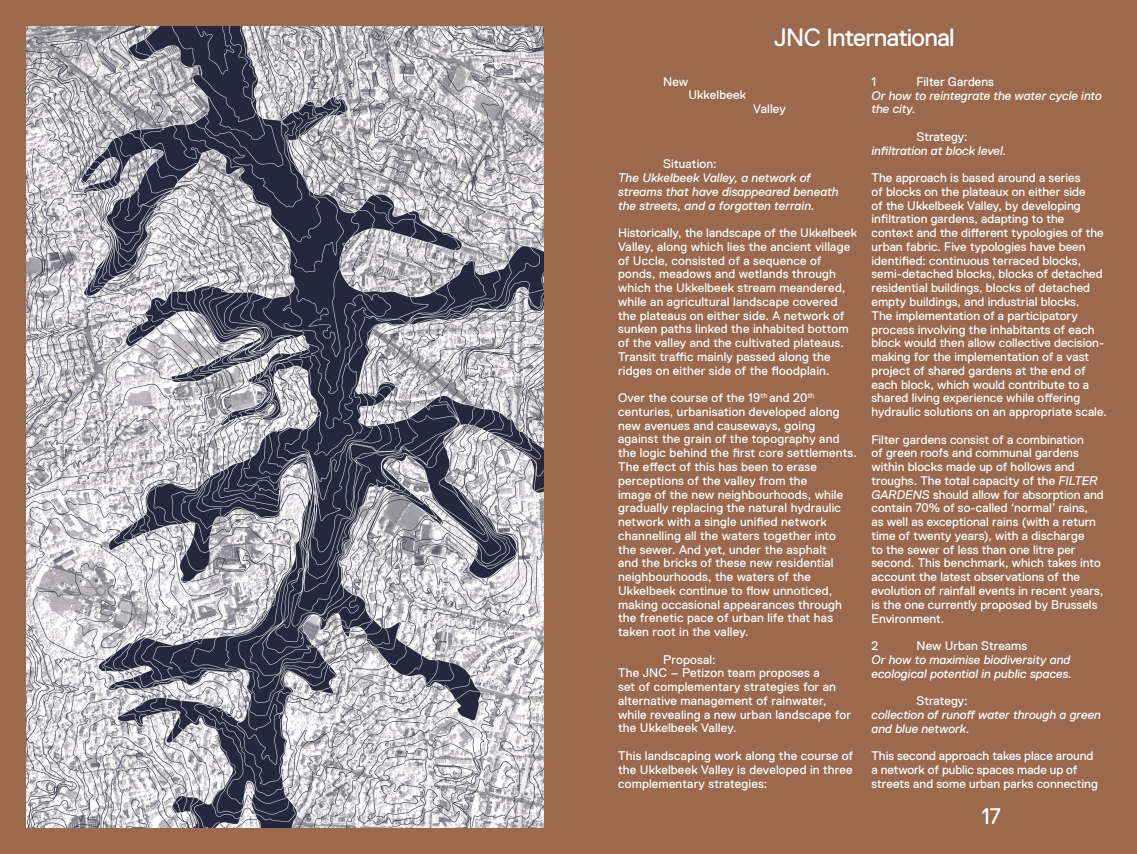
<style>
.page{position:relative;width:1137px;height:854px;background:#fff}
.page>*{position:absolute;margin:0;border:0;box-sizing:border-box;transform-origin:0 0}
.Nom_Archi{font:25px "Replica Std";letter-spacing:-.03em;color:#fff}
.t1{font:22.5px "Replica Std";color:#fff}
.content_archi{font:12.5px/13.8px "Replica Std";letter-spacing:.005em;color:#fff}
.t2{font:italic 12.5px/13.8px "Replica";color:#fff}
.s1{font-family:"Replica";font-style:italic}
</style>
<div class="page">
<div style="left:0;top:0;width:568px;height:853px;background:#9b694d"></div>
<div style="left:568px;top:0;width:569px;height:853px;background:#9b694d"></div>
<img style="left:26px;top:26px;width:518px;height:801px">
<p class="Nom_Archi" style="left:774px;top:23px;width:182px">JNC International</p>
<p class="content_archi" style="left:663px;top:74px;width:27px">New</p>
<p class="content_archi" style="left:688px;top:88px;width:59px">Ukkelbeek</p>
<p class="content_archi" style="left:753px;top:102px;width:34px">Valley</p>
<p class="content_archi" style="left:663px;top:157px;width:55px">Situation:</p>
<p class="t2" style="left:618px;top:171px;width:222px">The Ukkelbeek Valley, a network of streams that have disappeared beneath the streets, and a forgotten terrain.</p>
<p class="content_archi" style="left:618px;top:226px;width:240px">Historically, the landscape of the Ukkelbeek Valley, along which lies the ancient village of Uccle, consisted of a sequence of ponds, meadows and wetlands through which the Ukkelbeek stream meandered, while an agricultural landscape covered the plateaus on either side. A network of sunken paths linked the inhabited bottom of the valley and the cultivated plateaus.<br>Transit traffic mainly passed along the ridges on either side of the floodplain.</p>
<p class="content_archi" style="left:618px;top:391px;width:240px">Over the course of the 19<sup>th</sup> and 20<sup>th </sup>centuries, urbanisation developed along new avenues and causeways, going against the grain of the topography and the logic behind the first core settlements.<br>The effect of this has been to erase perceptions of the valley from the<br>image of the new neighbourhoods, while gradually replacing the natural hydraulic network with a single unified network channelling all the waters together into the sewer. And yet, under the asphalt<br>and the bricks of these new residential neighbourhoods, the waters of the Ukkelbeek continue to flow unnoticed, making occasional appearances through the frenetic pace of urban life that has taken root in the valley.</p>
<p class="content_archi" style="left:663px;top:652px;width:54px">Proposal:</p>
<p class="content_archi" style="left:618px;top:666px;width:234px">The JNC – Petizon team proposes a<br>set of complementary strategies for an alternative management of rainwater, while revealing a new urban landscape for the Ukkelbeek Valley.</p>
<p class="content_archi" style="left:618px;top:748px;width:237px;text-align:justify">This landscaping work along the course of the Ukkelbeek Valley is developed in three complementary strategies:</p>
<p class="content_archi" style="left:871px;top:75px;width:6px">1</p>
<p class="content_archi" style="left:916px;top:75px;width:79px">Filter Gardens</p>
<p class="t2" style="left:871px;top:88px;width:232px">Or how to reintegrate the water cycle into the city.</p>
<p class="content_archi" style="left:916px;top:130px;width:52px">Strategy:</p>
<p class="t2" style="left:871px;top:143px;width:136px">infiltration at block level.</p>
<p class="content_archi" style="left:871px;top:171px;width:237px">The approach is based around a series<br>of blocks on the plateaux on either side<br>of the Ukkelbeek Valley, by developing infiltration gardens, adapting to the context and the different typologies of the urban fabric. Five typologies have been identified: continuous terraced blocks, semi-detached blocks, blocks of detached residential buildings, blocks of detached empty buildings, and industrial blocks.<br>The implementation of a participatory process involving the inhabitants of each block would then allow collective decision&shy;making for the implementation of a vast project of shared gardens at the end of each block, which would contribute to a shared living experience while offering hydraulic solutions on an appropriate scale.</p>
<p class="content_archi" style="left:871px;top:432px;width:234px">Filter gardens consist of a combination<br>of green roofs and communal gardens within blocks made up of hollows and troughs. The total capacity of the <span class="s1">FILTER GARDENS</span> should allow for absorption and contain 70% of so-called ‘normal’ rains,<br>as well as exceptional rains (with a return time of twenty years), with a discharge<br>to the sewer of less than one litre per second. This benchmark, which takes into account the latest observations of the evolution of rainfall events in recent years, is the one currently proposed by Brussels Environment.</p>
<p class="content_archi" style="left:871px;top:638px;width:8px">2</p>
<p class="content_archi" style="left:916px;top:638px;width:112px">New Urban Streams</p>
<p class="t2" style="left:871px;top:652px;width:202px">Or how to maximise biodiversity and ecological potential in public spaces.</p>
<p class="content_archi" style="left:916px;top:693px;width:52px">Strategy:</p>
<p class="t2" style="left:871px;top:707px;width:231px">collection of runoff water through a green and blue network.</p>
<p class="content_archi" style="left:871px;top:748px;width:228px">This second approach takes place around a network of public spaces made up of streets and some urban parks connecting</p>
<h2 class="t1" style="left:981px;top:803px;width:21px">17</h2>
</div>
